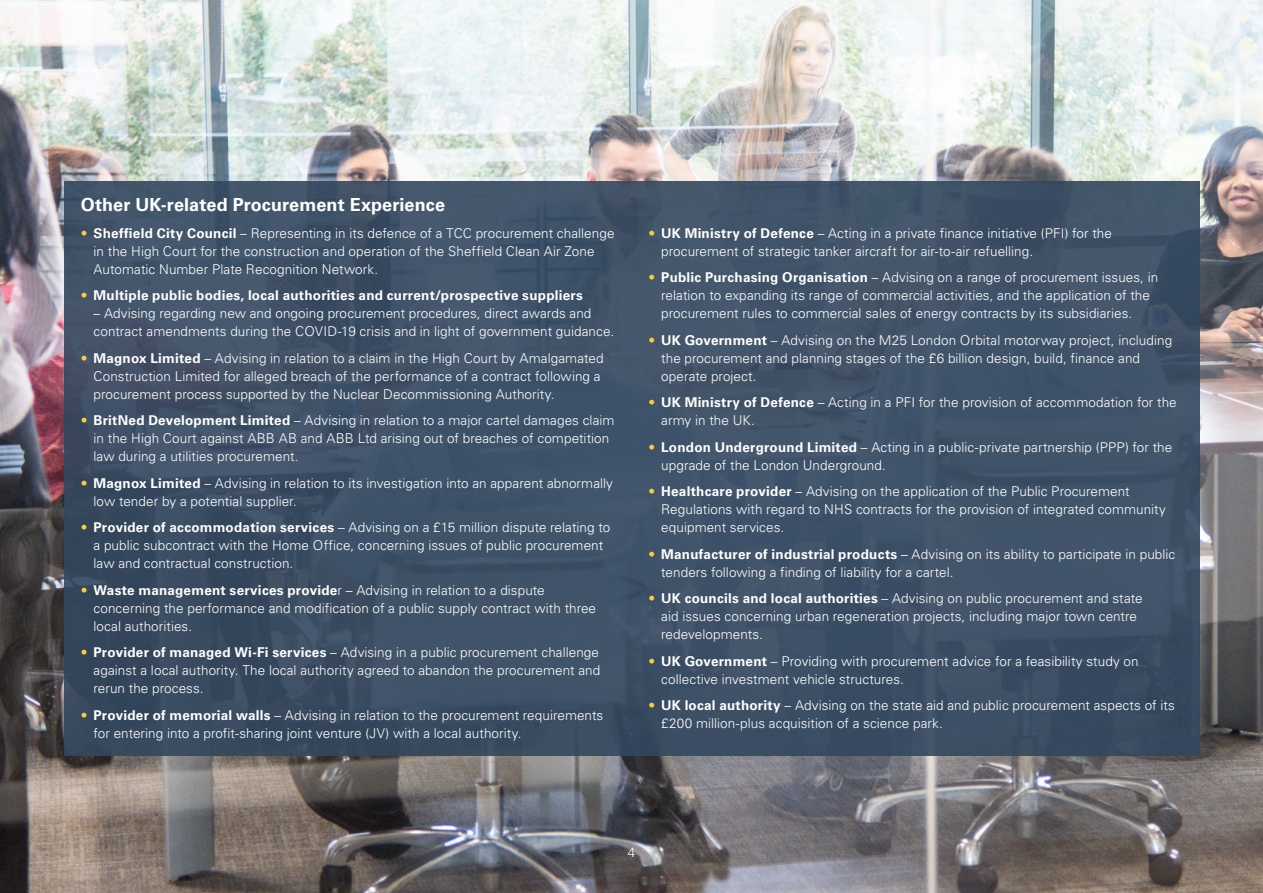
<style>
.page{position:relative;width:1263px;height:893px;background:#fff}
.page>*{position:absolute;margin:0;border:0;box-sizing:border-box;transform-origin:0 0}
.t1{font:700 18px "Univers LTCYR 65";letter-spacing:.005em;color:#fff}
.t2{font:300 13.5px/18px "Univers LTCYR 45";letter-spacing:.005em;color:#fff}
.t3{font:700 13.5px "Univers LTCYR 65";letter-spacing:.02em;color:#fff}
.s1{color:#ffce35}
.s2{font-family:"Univers LTCYR 65";font-weight:700}
.s3{font-family:"Univers LTCYR 45";font-weight:300;color:#ffce35}
.s4{font-family:"Univers LTCYR 45";font-weight:300}
</style>
<div class="page">
<img style="left:0;top:0;width:1263px;height:893px">
<div style="left:64px;top:181px;width:1135px;height:574px;background:linear-gradient(to right,#3d4f64,#3f5368)"></div>
<h1 class="t1" style="left:81px;top:192px;width:366px">Other UK-related Procurement Experience</h1>
<p class="t2" style="left:94px;top:224px;width:522px;text-indent:-13px"><span class="s1">•</span> <span class="s2">Sheffield City Council</span> – Representing in its defence of a TCC procurement challenge in the High Court for the construction and operation of the Sheffield Clean Air Zone<br>Automatic Number Plate Recognition Network.</p>
<p class="t3" style="left:81px;top:286px;width:504px"><span class="s3">•</span> Multiple public bodies, local authorities and current/prospective suppliers</p>
<p class="t2" style="left:94px;top:304px;width:522px">– Advising regarding new and ongoing procurement procedures, direct awards and contract amendments during the COVID-19 crisis and in light of government guidance.</p>
<p class="t2" style="left:94px;top:349px;width:512px;text-indent:-13px"><span class="s1">•</span> <span class="s2">Magnox Limited</span> – Advising in relation to a claim in the High Court by Amalgamated<br>Construction Limited for alleged breach of the performance of a contract following a procurement process supported by the Nuclear Decommissioning Authority.</p>
<p class="t2" style="left:94px;top:411px;width:522px;text-indent:-13px"><span class="s1">•</span> <span class="s2">BritNed Development Limited</span> – Advising in relation to a major cartel damages claim in the High Court against ABB AB and ABB Ltd arising out of breaches of competition law during a utilities procurement.</p>
<p class="t2" style="left:94px;top:474px;width:521px;text-indent:-13px"><span class="s1">•</span> <span class="s2">Magnox Limited</span> – Advising in relation to its investigation into an apparent abnormally low tender by a potential supplier.</p>
<p class="t2" style="left:94px;top:518px;width:518px;text-indent:-13px"><span class="s1">•</span> <span class="s2">Provider of accommodation services</span> – Advising on a £15 million dispute relating to a public subcontract with the Home Office, concerning issues of public procurement law and contractual construction.</p>
<p class="t3" style="left:81px;top:580px;width:465px"><span class="s3">•</span> Waste management services provide<span class="s4">r – Advising in relation to a dispute</span></p>
<p class="t2" style="left:94px;top:599px;width:504px">concerning the performance and modification of a public supply contract with three local authorities.</p>
<p class="t2" style="left:94px;top:643px;width:508px;text-align:justify;text-indent:-13px"><span class="s1">•</span> <span class="s2">Provider of managed Wi-Fi services</span> – Advising in a public procurement challenge against a local authority. The local authority agreed to abandon the procurement and rerun the process.</p>
<p class="t2" style="left:94px;top:706px;width:511px;text-indent:-13px"><span class="s1">•</span> <span class="s2">Provider of memorial walls</span> – Advising in relation to the procurement requirements for entering into a profit-sharing joint venture (JV) with a local authority.</p>
<p class="t2" style="left:661px;top:224px;width:452px;text-indent:-13px"><span class="s1">•</span> <span class="s2">UK Ministry of Defence</span> – Acting in a private finance initiative (PFI) for the procurement of strategic tanker aircraft for air-to-air refuelling.</p>
<p class="t2" style="left:661px;top:268px;width:498px;text-indent:-13px"><span class="s1">•</span> <span class="s2">Public Purchasing Organisation</span> – Advising on a range of procurement issues, in relation to expanding its range of commercial activities, and the application of the procurement rules to commercial sales of energy contracts by its subsidiaries.</p>
<p class="t2" style="left:661px;top:331px;width:512px;text-indent:-13px"><span class="s1">•</span> <span class="s2">UK Government</span> – Advising on the M25 London Orbital motorway project, including the procurement and planning stages of the £6 billion design, build, finance and operate project.</p>
<p class="t2" style="left:661px;top:393px;width:517px;text-indent:-13px"><span class="s1">•</span> <span class="s2">UK Ministry of Defence</span> – Acting in a PFI for the provision of accommodation for the army in the UK.</p>
<p class="t2" style="left:661px;top:437px;width:513px;text-indent:-13px"><span class="s1">•</span> <span class="s2">London Underground Limited</span> – Acting in a public-private partnership (PPP) for the upgrade of the London Underground.</p>
<p class="t2" style="left:661px;top:482px;width:506px;text-indent:-13px"><span class="s1">•</span> <span class="s2">Healthcare provider</span> – Advising on the application of the Public Procurement<br>Regulations with regard to NHS contracts for the provision of integrated community equipment services.</p>
<p class="t2" style="left:661px;top:544px;width:516px;text-indent:-13px"><span class="s1">•</span> <span class="s2">Manufacturer of industrial products</span> – Advising on its ability to participate in public tenders following a finding of liability for a cartel.</p>
<p class="t2" style="left:661px;top:589px;width:483px;text-indent:-13px"><span class="s1">•</span> <span class="s2">UK councils and local authorities</span> – Advising on public procurement and state aid issues concerning urban regeneration projects, including major town centre redevelopments.</p>
<p class="t2" style="left:661px;top:651px;width:479px;text-indent:-13px"><span class="s1">•</span> <span class="s2">UK Government</span> – Providing with procurement advice for a feasibility study on collective investment vehicle structures.</p>
<p class="t2" style="left:661px;top:696px;width:515px;text-indent:-13px"><span class="s1">•</span> <span class="s2">UK local authority</span> – Advising on the state aid and public procurement aspects of its £200 million-plus acquisition of a science park.</p>
<p class="t2" style="left:628px;top:842px;width:9px">4</p>
</div>
